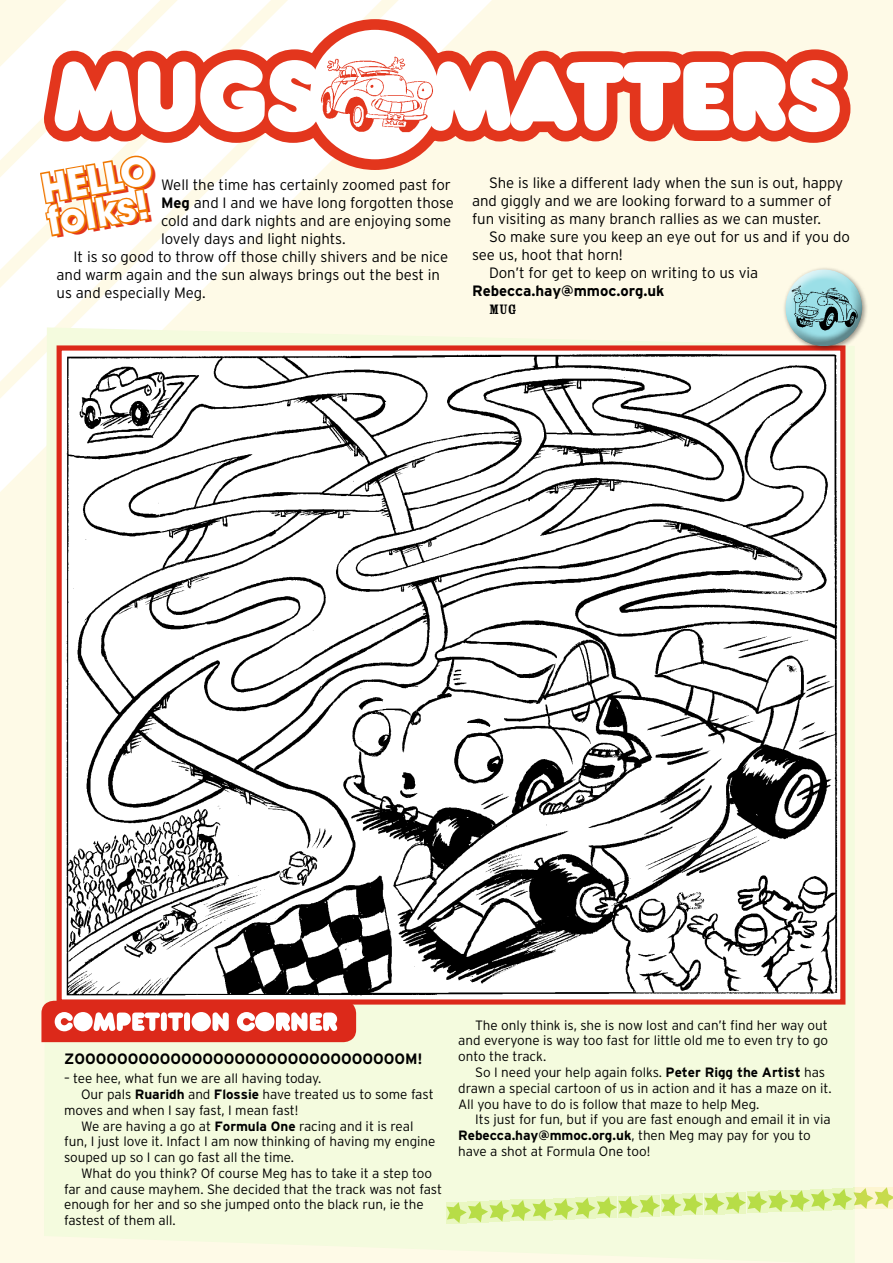
<style>
.page{position:relative;width:893px;height:1263px;background:#fefae7}
.page>*{position:absolute;margin:0;border:0;box-sizing:border-box;transform-origin:0 0}
.t1{font:700 40.5px/33px "Avant Garde IT Cby BT";color:#fff}
.t2{font:300 15px/18px "Interstate";letter-spacing:-.005em;color:#000}
.t3{font:700 15px "Interstate";letter-spacing:-.005em;color:#000}
.t4{font:15px "Rosewood Fill";color:#000}
.t5{font:300 13.5px/15.8px "Interstate";letter-spacing:-.005em;color:#000}
.s1{font-weight:700}
</style>
<div class="page">
<svg style="left:0;top:0;width:492px;height:492px"></svg>
<div style="left:44px;top:327px;width:802px;height:897px;background:#f4fbde"></div>
<svg style="left:319px;top:8px;width:532px;height:173px"></svg>
<svg style="left:437px;top:60px;width:403px;height:72px"></svg>
<div style="left:310px;top:30px;width:130px;height:129px;background:#fff;border-radius:50%"></div>
<img style="left:319px;top:48px;width:118px;height:98px">
<svg style="left:446px;top:1187px;width:447px;height:36px"></svg>
<svg style="left:0;top:0;width:319px;height:246px"></svg>
<img style="left:63px;top:351px;width:776px;height:647px">
<div style="left:57px;top:345px;width:788px;height:659px;border:5px solid #dc291a"></div>
<svg style="left:41px;top:1001px;width:315px;height:41px"></svg>
<div style="left:782px;top:266px;width:86px;height:86px;background:#000;opacity:.4"></div>
<div style="left:784px;top:268px;width:81px;height:56px;background:#fff;opacity:.75"></div>
<div style="left:784px;top:281px;width:81px;height:68px;background:#000;opacity:.4"></div>
<img style="left:788px;top:281px;width:73px;height:52px">
<h1 class="t1" style="left:39px;top:172px;width:113px;rotate:-10deg">HELLO folks!</h1>
<p class="t2" style="left:161px;top:176px;width:291px">Well the time has certainly zoomed past for</p>
<p class="t2" style="left:161px;top:194px;width:294px"><span class="s1">Meg</span> and I and we have long forgotten those</p>
<p class="t2" style="left:161px;top:212px;width:292px">cold and dark nights and are enjoying some</p>
<p class="t2" style="left:161px;top:230px;width:186px">lovely days and light nights.</p>
<p class="t2" style="left:74px;top:248px;width:376px">It is so good to throw off those chilly shivers and be nice</p>
<p class="t2" style="left:57px;top:266px;width:385px">and warm again and the sun always brings out the best in</p>
<p class="t2" style="left:57px;top:284px;width:151px">us and especially Meg.</p>
<p class="t2" style="left:472px;top:173px;width:373px;text-indent:17px">She is like a different lady when the sun is out, happy and giggly and we are looking forward to a summer of fun visiting as many branch rallies as we can muster.</p>
<p class="t2" style="left:489px;top:227px;width:362px">So make sure you keep an eye out for us and if you do</p>
<p class="t2" style="left:472px;top:245px;width:152px">see us, hoot that horn!</p>
<p class="t2" style="left:489px;top:263px;width:271px">Don’t for get to keep on writing to us via</p>
<p class="t3" style="left:472px;top:282px;width:194px">Rebecca.hay@mmoc.org.uk</p>
<p class="t4" style="left:489px;top:301px;width:29px">MUG</p>
<p class="t3" style="left:64px;top:1050px;width:360px">ZOOOOOOOOOOOOOOOOOOOOOOOOOOOOOOOM!</p>
<p class="t5" style="left:64px;top:1070px;width:259px">– tee hee, what fun we are all having today.</p>
<p class="t5" style="left:81px;top:1086px;width:354px">Our pals <span class="s1">Ruaridh</span> and <span class="s1">Flossie</span> have treated us to some fast</p>
<p class="t5" style="left:64px;top:1102px;width:236px">moves and when I say fast, I mean fast!</p>
<p class="t5" style="left:81px;top:1118px;width:334px">We are having a go at <span class="s1">Formula One</span> racing and it is real</p>
<p class="t5" style="left:64px;top:1133px;width:373px">fun, I just love it. Infact I am now thinking of having my engine</p>
<p class="t5" style="left:64px;top:1149px;width:231px">souped up so I can go fast all the time.</p>
<p class="t5" style="left:81px;top:1165px;width:352px">What do you think? Of course Meg has to take it a step too</p>
<p class="t5" style="left:64px;top:1181px;width:379px">far and cause mayhem. She decided that the track was not fast</p>
<p class="t5" style="left:64px;top:1196px;width:361px">enough for her and so she jumped onto the black run, ie the</p>
<p class="t5" style="left:64px;top:1212px;width:113px">fastest of them all.</p>
<p class="t5" style="left:458px;top:1017px;width:371px;text-align:justify;text-indent:17px">The only think is, she is now lost and can’t find her way out and everyone is way too fast for little old me to even try to go onto the track.</p>
<p class="t5" style="left:458px;top:1064px;width:375px;text-indent:17px">So I need your help again folks. <span class="s1">Peter Rigg the Artist</span> has drawn a special cartoon of us in action and it has a maze on it.<br>All you have to do is follow that maze to help Meg.</p>
<p class="t5" style="left:458px;top:1111px;width:374px;text-indent:17px">Its just for fun, but if you are fast enough and email it in via<br><span class="s1">Rebecca.hay@mmoc.org.uk</span>, then Meg may pay for you to have a shot at Formula One too!</p>
</div>
